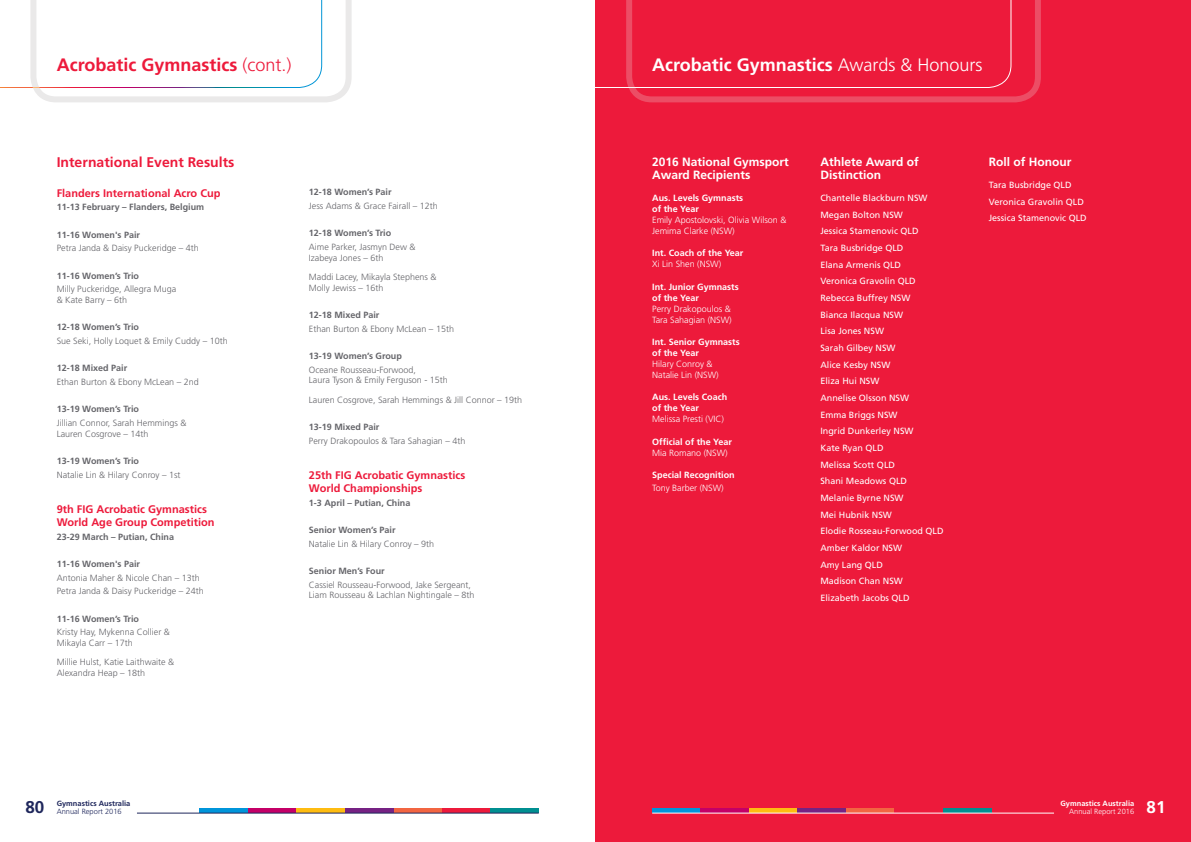
<style>
.page{position:relative;width:1191px;height:842px;background:#fff}
.page>*{position:absolute;margin:0;border:0;box-sizing:border-box;transform-origin:0 0}
.t1{font:700 18px "Frutiger";color:#fff}
.t2{font:700 18px "Frutiger";color:#ed1a3b}
.t3{font:700 17px "Frutiger";color:#1f275c}
.t4{font:700 17px "Frutiger";color:#fff}
.t5{font:700 14px "Frutiger";color:#ed1a3b}
.t6{font:700 12px/13px "Frutiger";color:#fff}
.t7{font:700 11px/13.2px "Frutiger";color:#ed1a3b}
.t8{font:300 9px/10.8px "Frutiger";color:#65656a}
.t9{font:9px/16.7px "Frutiger";color:#fff}
.t10{font:700 9px "Frutiger";color:#65656a}
.t11{font:300 9px/11px "Frutiger";color:#fff}
.t12{font:700 9px/11px "Frutiger";color:#fff}
.t13{font:700 7.5px "Frutiger";color:#1f275c}
.t14{font:700 7.5px "Frutiger";color:#fff}
.t15{font:300 7.5px "Frutiger";color:#1f275c}
.t16{font:300 7.5px "Frutiger";color:#fff}
.s1{font-weight:300}
</style>
<div class="page">
<div style="left:393px;top:808px;width:49px;height:5px;background:#f26541"></div>
<div style="left:442px;top:808px;width:48px;height:5px;background:#ed1a3b"></div>
<div style="left:490px;top:808px;width:49px;height:5px;background:#008f91"></div>
<div style="left:200px;top:808px;width:48px;height:5px;background:#0095da"></div>
<div style="left:248px;top:808px;width:49px;height:5px;background:#c40067"></div>
<div style="left:296px;top:808px;width:49px;height:5px;background:#febc11"></div>
<div style="left:345px;top:808px;width:48px;height:5px;background:#762283"></div>
<hr style="left:137px;top:813px;width:402px;height:1px;background:#1f275c">
<div style="left:595px;top:0;width:596px;height:842px;background:#ed1a3b"></div>
<svg style="left:625px;top:0;width:416px;height:103px"></svg>
<div style="left:846px;top:808px;width:48px;height:5px;background:#f26541"></div>
<div style="left:942px;top:808px;width:49px;height:5px;background:#008f91"></div>
<div style="left:652px;top:808px;width:49px;height:5px;background:#0095da"></div>
<div style="left:700px;top:808px;width:49px;height:5px;background:#c40067"></div>
<div style="left:749px;top:808px;width:48px;height:5px;background:#febc11"></div>
<div style="left:797px;top:808px;width:49px;height:5px;background:#762283"></div>
<hr style="left:652px;top:813px;width:402px;height:1px;background:#fff">
<svg style="left:0;top:0;width:352px;height:102px"></svg>
<h1 class="t2" style="left:57px;top:54px;width:236px">Acrobatic Gymnastics <span class="s1">(cont.)</span></h1>
<h1 class="t1" style="left:652px;top:54px;width:332px">Acrobatic Gymnastics <span class="s1">Awards &amp; Honours</span></h1>
<h3 class="t5" style="left:57px;top:154px;width:179px">International Event Results</h3>
<p class="t7" style="left:57px;top:186px;width:165px">Flanders International Acro Cup</p>
<p class="t10" style="left:57px;top:202px;width:149px">11-13 February – Flanders, Belgium</p>
<p class="t10" style="left:57px;top:229px;width:85px">11-16 Women's Pair</p>
<p class="t8" style="left:57px;top:243px;width:144px">Petra Janda &amp; Daisy Puckeridge – 4th</p>
<p class="t10" style="left:57px;top:270px;width:84px">11-16 Women’s Trio</p>
<p class="t8" style="left:57px;top:284px;width:121px">Milly Puckeridge, Allegra Muga &amp; Kate Barry – 6th</p>
<p class="t10" style="left:57px;top:322px;width:84px">12-18 Women’s Trio</p>
<p class="t8" style="left:57px;top:335px;width:173px">Sue Seki, Holly Loquet &amp; Emily Cuddy – 10th</p>
<p class="t10" style="left:57px;top:363px;width:72px">12-18 Mixed Pair</p>
<p class="t8" style="left:57px;top:376px;width:144px">Ethan Burton &amp; Ebony McLean – 2nd</p>
<p class="t10" style="left:57px;top:404px;width:84px">13-19 Women’s Trio</p>
<p class="t8" style="left:57px;top:417px;width:131px">Jillian Connor, Sarah Hemmings &amp;<br>Lauren Cosgrove – 14th</p>
<p class="t10" style="left:57px;top:455px;width:84px">13-19 Women’s Trio</p>
<p class="t8" style="left:57px;top:469px;width:125px">Natalie Lin &amp; Hilary Conroy – 1st</p>
<p class="t7" style="left:57px;top:502px;width:159px">9th FIG Acrobatic Gymnastics<br>World Age Group Competition</p>
<p class="t10" style="left:57px;top:531px;width:119px">23-29 March – Putian, China</p>
<p class="t10" style="left:57px;top:558px;width:85px">11-16 Women's Pair</p>
<p class="t8" style="left:57px;top:571px;width:149px;line-height:13.6px">Antonia Maher &amp; Nicole Chan – 13th<br>Petra Janda &amp; Daisy Puckeridge – 24th</p>
<p class="t10" style="left:57px;top:613px;width:84px">11-16 Women’s Trio</p>
<p class="t8" style="left:57px;top:627px;width:115px">Kristy Hay, Mykenna Collier &amp;<br>Mikayla Carr – 17th</p>
<p class="t8" style="left:57px;top:657px;width:119px">Millie Hulst, Katie Laithwaite &amp;<br>Alexandra Heap – 18th</p>
<p class="t10" style="left:309px;top:187px;width:84px">12-18 Women’s Pair</p>
<p class="t8" style="left:309px;top:200px;width:131px">Jess Adams &amp; Grace Fairall – 12th</p>
<p class="t10" style="left:309px;top:228px;width:84px">12-18 Women’s Trio</p>
<p class="t8" style="left:309px;top:241px;width:108px">Aime Parker, Jasmyn Dew &amp;<br>Izabeya Jones – 6th</p>
<p class="t8" style="left:309px;top:271px;width:129px">Maddi Lacey, Mikayla Stephens &amp;<br>Molly Jewiss – 16th</p>
<p class="t10" style="left:309px;top:310px;width:72px">12-18 Mixed Pair</p>
<p class="t8" style="left:309px;top:323px;width:147px">Ethan Burton &amp; Ebony McLean – 15th</p>
<p class="t10" style="left:309px;top:350px;width:95px">13-19 Women’s Group</p>
<p class="t8" style="left:309px;top:364px;width:141px">Oceane Rousseau-Forwood,<br>Laura Tyson &amp; Emily Ferguson - 15th</p>
<p class="t8" style="left:309px;top:394px;width:215px">Lauren Cosgrove, Sarah Hemmings &amp; Jill Connor – 19th</p>
<p class="t10" style="left:309px;top:421px;width:72px">13-19 Mixed Pair</p>
<p class="t8" style="left:309px;top:435px;width:158px">Perry Drakopoulos &amp; Tara Sahagian – 4th</p>
<p class="t7" style="left:309px;top:468px;width:158px">25th FIG Acrobatic Gymnastics<br>World Championships</p>
<p class="t10" style="left:309px;top:497px;width:103px">1-3 April – Putian, China</p>
<p class="t10" style="left:309px;top:525px;width:88px">Senior Women’s Pair</p>
<p class="t8" style="left:309px;top:538px;width:127px">Natalie Lin &amp; Hilary Conroy – 9th</p>
<p class="t10" style="left:309px;top:565px;width:77px">Senior Men’s Four</p>
<p class="t8" style="left:309px;top:579px;width:167px">Cassiel Rousseau-Forwood, Jake Sergeant,<br>Liam Rousseau &amp; Lachlan Nightingale – 8th</p>
<h3 class="t6" style="left:652px;top:155px;width:138px">2016 National Gymsport<br>Award Recipients</h3>
<p class="t12" style="left:652px;top:192px;width:93px">Aus. Levels Gymnasts of the Year</p>
<p class="t11" style="left:652px;top:214px;width:136px">Emily Apostolovski, Olivia Wilson &amp;<br>Jemima Clarke (NSW)</p>
<p class="t12" style="left:652px;top:248px;width:93px">Int. Coach of the Year</p>
<p class="t11" style="left:652px;top:259px;width:71px">Xi Lin Shen (NSW)</p>
<p class="t12" style="left:652px;top:281px;width:88px">Int. Junior Gymnasts of the Year</p>
<p class="t11" style="left:652px;top:303px;width:81px">Perry Drakopoulos &amp;<br>Tara Sahagian (NSW)</p>
<p class="t12" style="left:652px;top:336px;width:89px">Int. Senior Gymnasts of the Year</p>
<p class="t11" style="left:652px;top:358px;width:68px">Hilary Conroy &amp;<br>Natalie Lin (NSW)</p>
<p class="t12" style="left:652px;top:392px;width:77px">Aus. Levels Coach of the Year</p>
<p class="t11" style="left:652px;top:414px;width:73px">Melissa Presti (VIC)</p>
<p class="t12" style="left:652px;top:436px;width:81px">Official of the Year</p>
<p class="t11" style="left:652px;top:447px;width:77px">Mia Romano (NSW)</p>
<p class="t12" style="left:652px;top:469px;width:84px">Special Recognition</p>
<p class="t11" style="left:652px;top:482px;width:73px">Tony Barber (NSW)</p>
<h3 class="t6" style="left:820px;top:155px;width:100px">Athlete Award of<br>Distinction</h3>
<p class="t9" style="left:820px;top:189px;width:125px">Chantelle Blackburn NSW<br>Megan Bolton NSW<br>Jessica Stamenovic QLD<br>Tara Busbridge QLD<br>Elana Armenis QLD<br>Veronica Gravolin QLD<br>Rebecca Buffrey NSW<br>Bianca Ilacqua NSW<br>Lisa Jones NSW<br>Sarah Gilbey NSW<br>Alice Kesby NSW<br>Eliza Hui NSW<br>Annelise Olsson NSW<br>Emma Briggs NSW<br>Ingrid Dunkerley NSW<br>Kate Ryan QLD<br>Melissa Scott QLD<br>Shani Meadows QLD<br>Melanie Byrne NSW<br>Mei Hubnik NSW<br>Elodie Rosseau-Forwood QLD<br>Amber Kaldor NSW<br>Amy Lang QLD<br>Madison Chan NSW<br>Elizabeth Jacobs QLD</p>
<h3 class="t6" style="left:988px;top:155px;width:84px">Roll of Honour</h3>
<p class="t9" style="left:988px;top:176px;width:100px">Tara Busbridge QLD<br>Veronica Gravolin QLD<br>Jessica Stamenovic QLD</p>
<p class="t13" style="left:57px;top:798px;width:75px">Gymnastics Australia</p>
<h2 class="t3" style="left:25px;top:797px;width:20px">80</h2>
<p class="t15" style="left:57px;top:807px;width:67px">Annual Report 2016</p>
<p class="t14" style="left:1060px;top:798px;width:75px">Gymnastics Australia</p>
<p class="t16" style="left:1069px;top:807px;width:67px">Annual Report 2016</p>
<h2 class="t4" style="left:1146px;top:797px;width:20px">81</h2>
</div>
